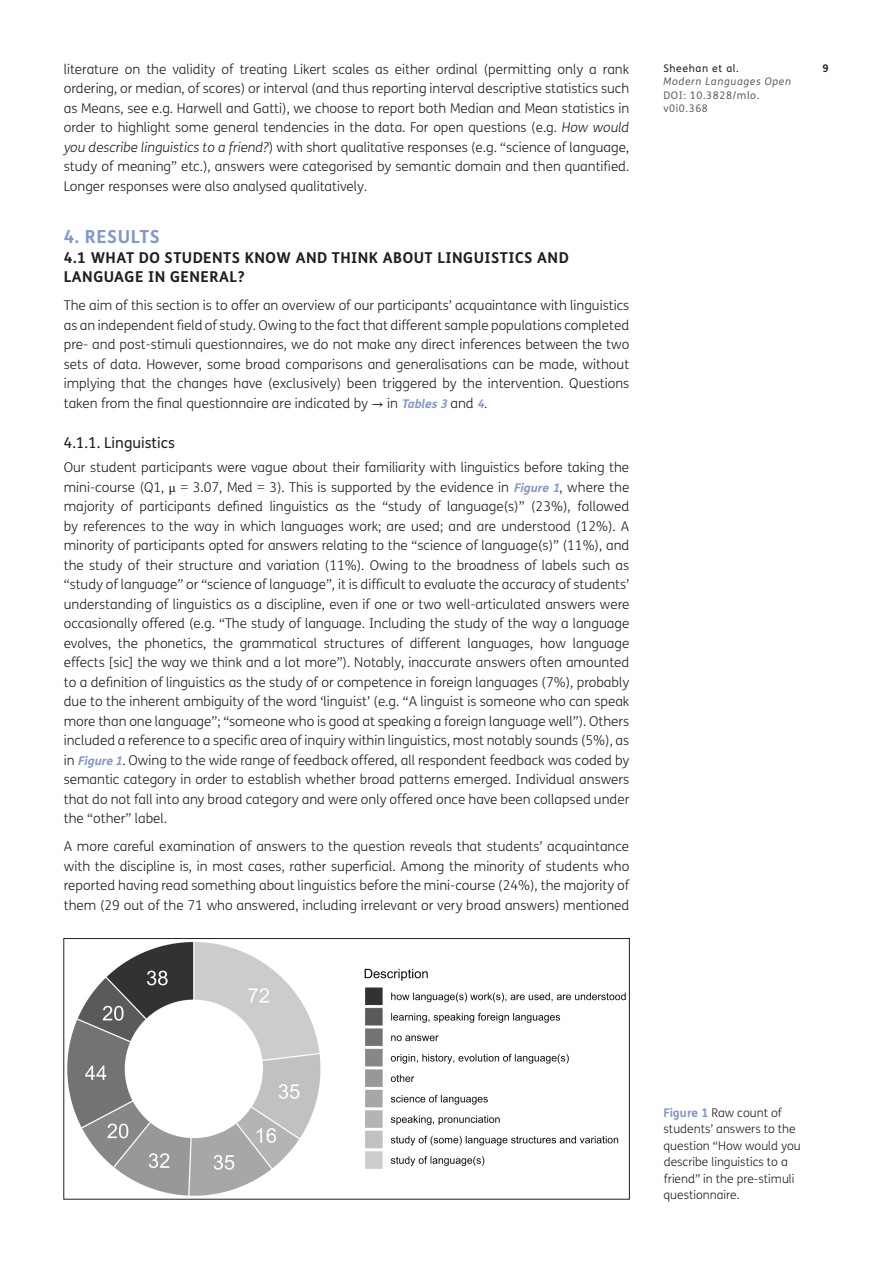
<style>
.page{position:relative;width:893px;height:1263px;background:#fff}
.page>*{position:absolute;margin:0;border:0;box-sizing:border-box;transform-origin:0 0}
.t1{font:700 18px "FS Me";letter-spacing:.03em;color:#8298c8}
.t2{font:700 15px/19.5px "FS Me";letter-spacing:.03em;color:#231f20}
.t3{font:15px "FS Me";color:#231f20}
.Body_Copy{font:300 13.5px/19.5px "FS Me";color:#231f20;text-align:justify}
.Figure_copy{font:300 12px/16.5px "FS Me";color:#231f20}
.t4{font:10.5px/13.5px "FS Me";letter-spacing:.06em;color:#636366}
.t5{font:italic 10.5px "FS Me";letter-spacing:.06em;color:#636366}
.t6{font:10.5px "FS Me";letter-spacing:.06em;color:#231f20}
.t7{font:700 10.5px "FS Me";color:#231f20}
.s1{font-style:italic}
.s2{font-family:"STIX";font-weight:400}
.s3{font-weight:700;font-style:italic;font-size:12px;color:#8298c8}
.s4{font-weight:700;color:#8298c8}
</style>
<div class="page">
<img style="left:67px;top:942px;width:559px;height:254px">
<div style="left:63px;top:938px;width:567px;height:261px;border:1px solid #231f20"></div>
<p class="Body_Copy" style="left:64px;top:60px;width:567px">literature on the validity of treating Likert scales as either ordinal (permitting only a rank ordering, or median, of scores) or interval (and thus reporting interval descriptive statistics such as Means, see e.g. Harwell and Gatti), we choose to report both Median and Mean statistics in order to highlight some general tendencies in the data. For open questions (e.g. <span class="s1">How would you describe linguistics to a friend?</span>) with short qualitative responses (e.g. “science of language, study of meaning” etc.), answers were categorised by semantic domain and then quantified.<br>Longer responses were also analysed qualitatively.</p>
<h1 class="t1" style="left:64px;top:226px;width:97px">4. RESULTS</h1>
<h2 class="t2" style="left:64px;top:248px;width:506px">4.1 WHAT DO STUDENTS KNOW AND THINK ABOUT LINGUISTICS AND<br>LANGUAGE IN GENERAL?</h2>
<p class="Body_Copy" style="left:64px;top:296px;width:567px">The aim of this section is to offer an overview of our participants’ acquaintance with linguistics as an independent field of study. Owing to the fact that different sample populations completed pre- and post-stimuli questionnaires, we do not make any direct inferences between the two sets of data. However, some broad comparisons and generalisations can be made, without implying that the changes have (exclusively) been triggered by the intervention. Questions taken from the final questionnaire are indicated by <span class="s2">→</span> in <span class="s3">Tables3</span> and <span class="s3">4</span>.</p>
<h3 class="t3" style="left:64px;top:434px;width:113px">4.1.1. Linguistics</h3>
<p class="Body_Copy" style="left:64px;top:458px;width:567px">Our student participants were vague about their familiarity with linguistics before taking the mini-course (Q1, <span class="s2">μ</span> = 3.07, Med = 3). This is supported by the evidence in <span class="s3">Figure 1</span>, where the majority of participants defined linguistics as the “study of language(s)” (23%), followed by references to the way in which languages work; are used; and are understood (12%). A minority of participants opted for answers relating to the “science of language(s)” (11%), and the study of their structure and variation (11%). Owing to the broadness of labels such as “study of language” or “science of language”, it is difficult to evaluate the accuracy of students’ understanding of linguistics as a discipline, even if one or two well-articulated answers were occasionally offered (e.g. “The study of language. Including the study of the way a language evolves, the phonetics, the grammatical structures of different languages, how language effects [sic] the way we think and a lot more”). Notably, inaccurate answers often amounted to a definition of linguistics as the study of or competence in foreign languages (7%), probably due to the inherent ambiguity of the word ‘linguist’ (e.g. “A linguist is someone who can speak more than one language”; “someone who is good at speaking a foreign language well”). Others included a reference to a specific area of inquiry within linguistics, most notably sounds (5%), as in <span class="s3">Figure 1</span>. Owing to the wide range of feedback offered, all respondent feedback was coded by semantic category in order to establish whether broad patterns emerged. Individual answers that do not fall into any broad category and were only offered once have been collapsed under the “other” label.</p>
<p class="Body_Copy" style="left:64px;top:837px;width:567px">A more careful examination of answers to the question reveals that students’ acquaintance with the discipline is, in most cases, rather superficial. Among the minority of students who reported having read something about linguistics before the mini-course (24%), the majority of them (29 out of the 71 who answered, including irrelevant or very broad answers) mentioned</p>
<p class="t6" style="left:663px;top:62px;width:77px">Sheehan et al.</p>
<p class="t7" style="left:822px;top:61px;width:8px">9</p>
<p class="t5" style="left:663px;top:75px;width:129px">Modern Languages Open</p>
<p class="t4" style="left:663px;top:88px;width:98px">DOI: 10.3828/mlo. v0i0.368</p>
<p class="Figure_copy" style="left:663px;top:1104px;width:139px"><span class="s4">Figure 1</span> Raw count of students’ answers to the question “How would you describe linguistics to a friend” in the pre-stimuli questionnaire.</p>
</div>
